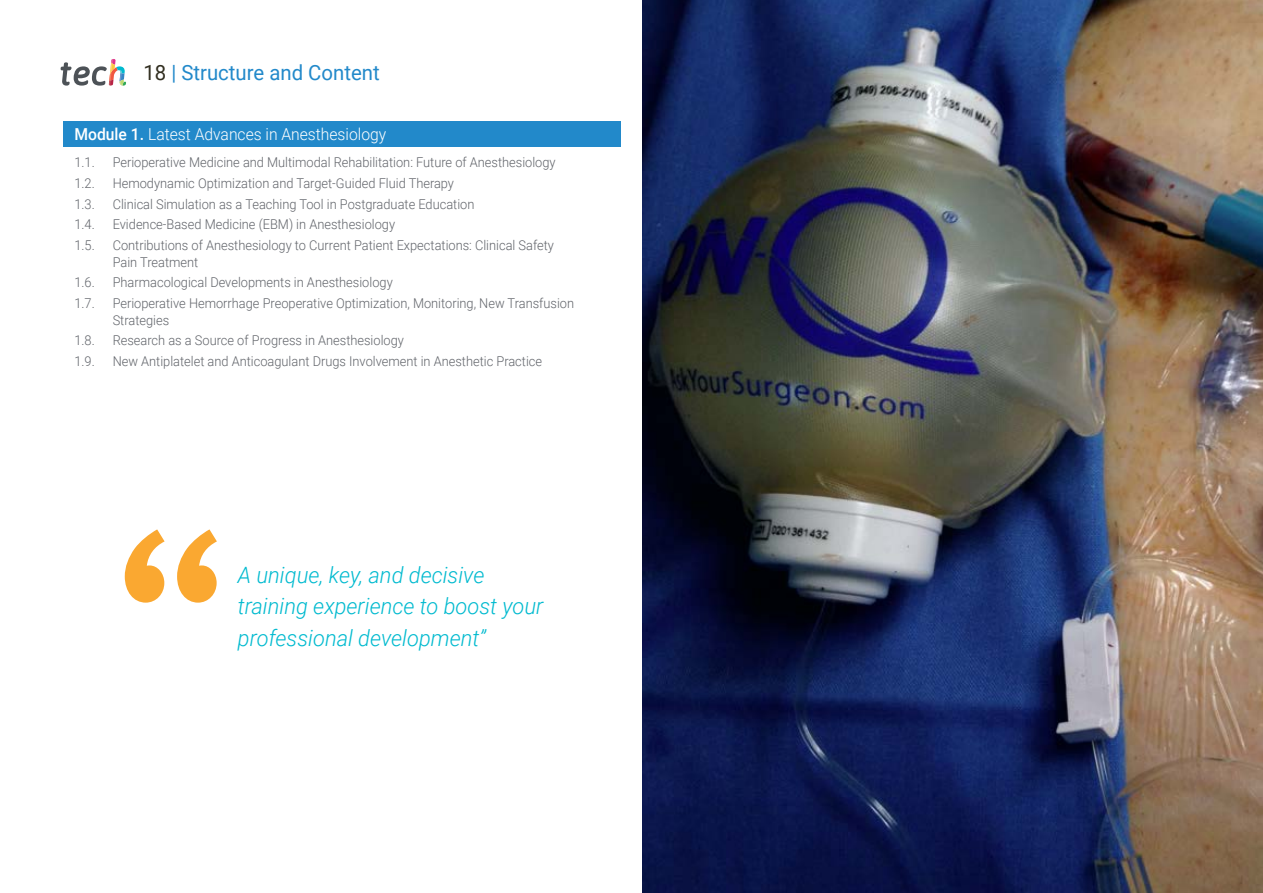
<style>
.page{position:relative;width:1263px;height:893px;background:#fff}
.page>*{position:absolute;margin:0;border:0;box-sizing:border-box;transform-origin:0 0}
.t1{font:italic 300 22.5px/31.5px "Roboto";color:#00bacf}
.t2{font:21px "Roboto";color:#2289ca}
.t3{font:300 16.5px "Roboto";color:#fff;scale:.95 1}
.t4{font:300 13.5px/16.5px "Roboto";color:#61646a;scale:.95 1}
.s1{color:#312e20}
.s2{font-weight:500}
</style>
<div class="page">
<div style="left:63px;top:121px;width:558px;height:25px;background:#2289ca"></div>
<img style="left:642px;top:0;width:621px;height:893px">
<svg style="left:125px;top:529px;width:92px;height:74px"></svg>
<svg style="left:61px;top:59px;width:65px;height:27px"></svg>
<h2 class="t2" style="left:144px;top:57px;width:238px"><span class="s1">18</span> | Structure and Content</h2>
<p class="t3" style="left:74px;top:123px;width:330px"><span class="s2">Module 1.</span> Latest Advances in Anesthesiology</p>
<p class="t4" style="left:74px;top:154px;width:23px">1.1.</p>
<p class="t4" style="left:113px;top:154px;width:468px">Perioperative Medicine and Multimodal Rehabilitation: Future of Anesthesiology</p>
<p class="t4" style="left:74px;top:174px;width:23px">1.2.</p>
<p class="t4" style="left:113px;top:174px;width:361px">Hemodynamic Optimization and Target-Guided Fluid Therapy</p>
<p class="t4" style="left:74px;top:195px;width:23px">1.3.</p>
<p class="t4" style="left:113px;top:195px;width:382px">Clinical Simulation as a Teaching Tool in Postgraduate Education</p>
<p class="t4" style="left:74px;top:216px;width:23px">1.4.</p>
<p class="t4" style="left:113px;top:216px;width:299px">Evidence-Based Medicine (EBM) in Anesthesiology</p>
<p class="t4" style="left:74px;top:237px;width:23px">1.5.</p>
<p class="t4" style="left:113px;top:237px;width:466px">Contributions of Anesthesiology to Current Patient Expectations: Clinical Safety<br>Pain Treatment</p>
<p class="t4" style="left:74px;top:274px;width:23px">1.6.</p>
<p class="t4" style="left:113px;top:274px;width:296px">Pharmacological Developments in Anesthesiology</p>
<p class="t4" style="left:74px;top:295px;width:23px">1.7.</p>
<p class="t4" style="left:113px;top:295px;width:487px">Perioperative Hemorrhage Preoperative Optimization, Monitoring, New Transfusion<br>Strategies</p>
<p class="t4" style="left:74px;top:332px;width:23px">1.8.</p>
<p class="t4" style="left:113px;top:332px;width:308px">Research as a Source of Progress in Anesthesiology</p>
<p class="t4" style="left:74px;top:353px;width:23px">1.9.</p>
<p class="t4" style="left:113px;top:353px;width:453px">New Antiplatelet and Anticoagulant Drugs Involvement in Anesthetic Practice</p>
<h1 class="t1" style="left:238px;top:558px;width:307px">A unique, key, and decisive training experience to boost your professional development”</h1>
</div>
